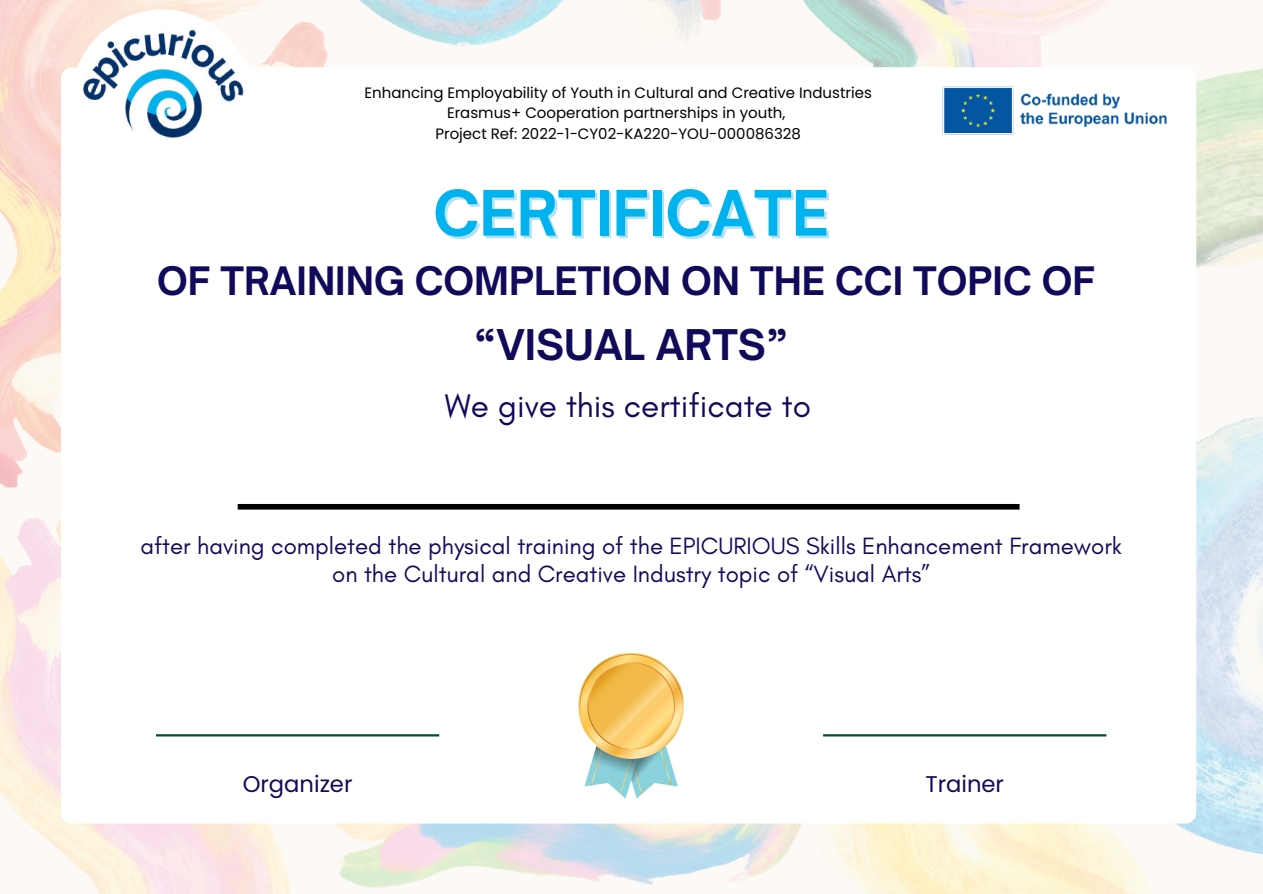
<style>
.page{position:relative;width:1263px;height:894px;background:#fff}
.page>*{position:absolute;margin:0;border:0;box-sizing:border-box;transform-origin:0 0}
.t1{font:700 60px "Open Sauce One";color:#00b3ee}
.t2{font:700 40.5px "Open Sauce One";color:#110a5a}
.t3{font:700 37.5px "Open Sauce One";color:#110a5a}
.t4{font:33.3px "Glacial Indifference";color:#110a5a}
.t5{font:24px/28px "Glacial Indifference";color:#110a5a;text-align:center}
.t6{font:22.65px "Poppins";color:#110a5a}
.t7{font:15px/20.2px "Poppins";color:#000;text-align:center}
</style>
<div class="page">
<img style="left:0;top:0;width:1263px;height:893px">
<div style="left:61px;top:67px;width:1135px;height:756px;background:#fff;border-radius:11px"></div>
<div style="left:238px;top:504px;width:781px;height:5px;background:#000"></div>
<hr style="left:823px;top:734px;width:283px;height:2px;background:#004d3c">
<hr style="left:156px;top:734px;width:283px;height:2px;background:#004d3c">
<svg style="left:578px;top:652px;width:106px;height:146px"></svg>
<div style="left:70px;top:10px;width:184px;height:183px;background:#fff;border-radius:50%"></div>
<img style="left:49px;top:22px;width:226px;height:126px">
<img style="left:942px;top:86px;width:225px;height:49px">
<p class="t7" style="left:364px;top:83px;width:509px">Enhancing Employability of Youth in Cultural and Creative Industries<br>Erasmus+ Cooperation partnerships in youth,<br>Project Ref: 2022-1-CY02-KA220-YOU-000086328</p>
<h1 class="t1" style="left:433px;top:175px;width:397px">CERTIFICATE</h1>
<h3 class="t3" style="left:157px;top:257px;width:940px">OF TRAINING COMPLETION ON THE CCI TOPIC OF</h3>
<h2 class="t2" style="left:475px;top:319px;width:315px">“VISUAL ARTS”</h2>
<h3 class="t4" style="left:445px;top:385px;width:368px">We give this certificate to</h3>
<h3 class="t5" style="left:140px;top:531px;width:983px">after having completed the physical training of the EPICURIOUS Skills Enhancement Framework on the Cultural and Creative Industry topic of “Visual Arts”</h3>
<h3 class="t6" style="left:243px;top:767px;width:111px">Organizer</h3>
<h3 class="t6" style="left:925px;top:767px;width:80px">Trainer</h3>
</div>
